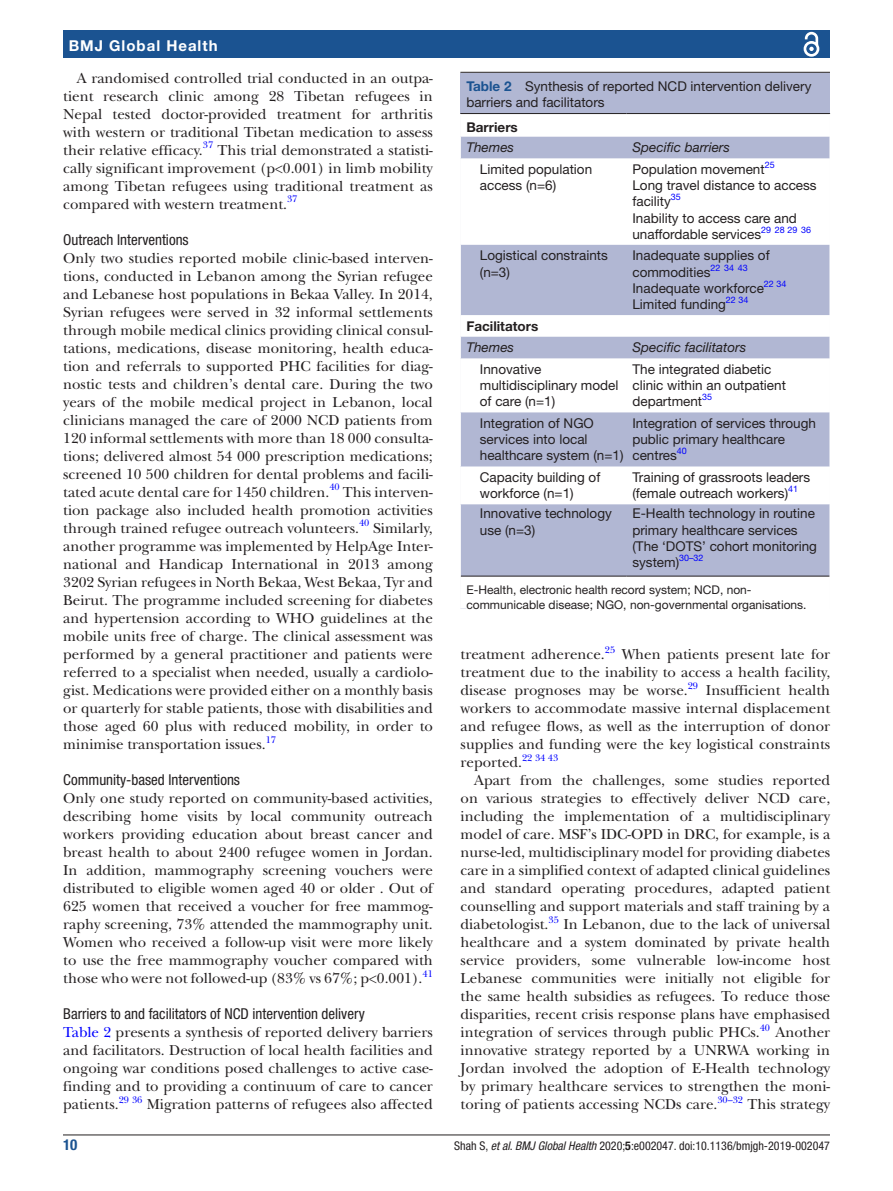
<style>
.page{position:relative;width:893px;height:1191px;background:#fff}
.page>*{position:absolute;margin:0;border:0;box-sizing:border-box;transform-origin:0 0}
.t1{font:15px/18px "New Baskerville";color:#231f20;text-align:justify}
.t2{font:condensed 15px "Helvetica Neue LT Std";color:#231f20}
.t3{font:700 15px "Helvetica Neue LT Std";letter-spacing:.065em;color:#fff}
.t4{font:700 condensed 15px "Helvetica Neue LT Std";color:#1b5391}
.t5{font:13.5px/16.2px "Helvetica Neue LT Std";color:#231f20}
.t6{font:italic 13.5px "Helvetica Neue LT Std";color:#231f20}
.t7{font:700 13.5px "Helvetica Neue LT Std";color:#231f20}
.t8{font:12px/15px "Helvetica Neue LT Std";color:#231f20}
.t9{font:condensed 12px "Helvetica Neue LT Std";color:#231f20}
.t10{font:9.9px "New Baskerville";color:#00f}
.t11{font:9px "Helvetica Neue LT Std";color:#00f}
.s1{color:#00f}
.s2{font-weight:700;color:#1b5391}
.s3{font-style:italic}
.s4{font-weight:700}
</style>
<div class="page">
<hr style="left:63px;top:1134px;width:767px;height:1px;background:#231f20">
<div style="left:63px;top:31px;width:767px;height:27px;background:#1b5391"></div>
<svg style="left:803px;top:31px;width:17px;height:26px"></svg>
<div style="left:460px;top:73px;width:370px;height:535px;background:#b1b7d3"></div>
<hr style="left:460px;top:72px;width:370px;height:1px;background:#231f20">
<svg style="left:461px;top:114px;width:369px;height:494px;fill:#fff"></svg>
<hr style="left:460px;top:113px;width:166px;height:1px;background:#231f20">
<hr style="left:626px;top:113px;width:204px;height:1px;background:#231f20">
<hr style="left:460px;top:576px;width:166px;height:1px;background:#231f20">
<hr style="left:626px;top:576px;width:204px;height:1px;background:#231f20">
<svg style="left:460px;top:114px;width:1px;height:44px"></svg>
<hr style="left:460px;top:158px;width:1px;height:87px;background:#fff">
<hr style="left:460px;top:245px;width:1px;height:70px;background:#fff">
<svg style="left:460px;top:315px;width:1px;height:43px"></svg>
<hr style="left:460px;top:358px;width:1px;height:54px;background:#fff">
<hr style="left:460px;top:412px;width:1px;height:54px;background:#fff">
<hr style="left:460px;top:466px;width:1px;height:38px;background:#fff">
<hr style="left:460px;top:504px;width:1px;height:72px;background:#fff">
<hr style="left:460px;top:576px;width:1px;height:32px;background:#fff">
<p class="t3" style="left:69px;top:36px;width:150px">BMJ Global Health</p>
<p class="t1" style="left:63px;top:69px;width:371px;text-indent:14px">A randomised controlled trial conducted in an outpa&shy;tient research clinic among 28 Tibetan refugees in Nepal tested doctor-provided treatment for arthritis with western or traditional Tibetan medication to assess their relative efficacy.</p>
<p class="t10" style="left:203px;top:139px;width:12px">37</p>
<p class="t1" style="left:63px;top:141px;width:371px;text-indent:154px">This trial demonstrated a statisti&shy;cally significant improvement (p&lt;0.001) in limb mobility among Tibetan refugees using traditional treatment as compared with western treatment.</p>
<p class="t10" style="left:287px;top:193px;width:12px">37</p>
<p class="t2" style="left:63px;top:231px;width:127px">Outreach Interventions</p>
<p class="t1" style="left:63px;top:249px;width:371px">Only two studies reported mobile clinic-based interven&shy;tions, conducted in Lebanon among the Syrian refugee and Lebanese host populations in Bekaa Valley. In 2014, Syrian refugees were served in 32 informal settlements through mobile medical clinics providing clinical consul&shy;tations, medications, disease monitoring, health educa&shy;tion and referrals to supported PHC facilities for diag&shy;nostic tests and children’s dental care. During the two years of the mobile medical project in Lebanon, local clinicians managed the care of 2000 NCD patients from 120 informal settlements with more than 18 000 consulta&shy;tions; delivered almost 54 000 prescription medications; screened 10 500 children for dental problems and facili&shy;tated acute dental care for 1450 children.<sup>40</sup> This interven&shy;tion package also included health promotion activities through trained refugee outreach volunteers.</p>
<p class="t10" style="left:359px;top:517px;width:12px">40</p>
<p class="t1" style="left:63px;top:519px;width:371px;text-indent:310px">Similarly, another programme was implemented by HelpAge Inter&shy;national and Handicap International in 2013 among 3202 Syrian refugees in North Bekaa, West Bekaa, Tyr and Beirut. The programme included screening for diabetes and hypertension according to WHO guidelines at the mobile units free of charge. The clinical assessment was performed by a general practitioner and patients were referred to a specialist when needed, usually a cardiolo&shy;gist. Medications were provided either on a monthly basis or quarterly for stable patients, those with disabilities and those aged 60 plus with reduced mobility, in order to minimise transportation issues.<sup>17</sup></p>
<p class="t2" style="left:63px;top:771px;width:178px">Community-based Interventions</p>
<p class="t1" style="left:63px;top:789px;width:371px">Only one study reported on community-based activities, describing home visits by local community outreach workers providing education about breast cancer and breast health to about 2400 refugee women in Jordan.<br>In addition, mammography screening vouchers were distributed to eligible women aged 40 or older . Out of 625 women that received a voucher for free mammog&shy;raphy screening, 73% attended the mammography unit.<br>Women who received a follow-up visit were more likely to use the free mammography voucher compared with those who were not followed-up (83% vs 67%; p&lt;0.001).<sup>41</sup></p>
<p class="t2" style="left:63px;top:1005px;width:303px">Barriers to and facilitators of NCD intervention delivery</p>
<p class="t1" style="left:63px;top:1023px;width:371px"><span class="s1">Table 2</span> presents a synthesis of reported delivery barriers and facilitators. Destruction of local health facilities and ongoing war conditions posed challenges to active case&shy;finding and to providing a continuum of care to cancer patients.<sup>29</sup> <sup>36</sup> Migration patterns of refugees also affected</p>
<p class="t5" style="left:466px;top:77px;width:347px"><span class="s2">Table 2</span> Synthesis of reported NCD intervention delivery barriers and facilitators</p>
<p class="t7" style="left:466px;top:119px;width:53px">Barriers</p>
<p class="t6" style="left:466px;top:139px;width:49px">Themes</p>
<p class="t6" style="left:632px;top:139px;width:99px">Specific barriers</p>
<p class="t5" style="left:480px;top:161px;width:114px">Limited population access (n=6)</p>
<p class="t5" style="left:632px;top:161px;width:134px">Population movement</p>
<p class="t11" style="left:765px;top:159px;width:11px">25</p>
<p class="t5" style="left:632px;top:177px;width:186px">Long travel distance to access facility<sup>35<br></sup>Inability to access care and unaffordable services<sup>29</sup> <sup>28</sup> <sup>29</sup> <sup>36</sup></p>
<p class="t5" style="left:480px;top:247px;width:130px">Logistical constraints (n=3)</p>
<p class="t5" style="left:632px;top:247px;width:155px">Inadequate supplies of commodities<sup>22</sup> <sup>34</sup> <sup>43<br></sup>Inadequate workforce<sup>22</sup> <sup>34<br></sup>Limited funding<sup>22</sup> <sup>34</sup></p>
<p class="t7" style="left:466px;top:317px;width:73px">Facilitators</p>
<p class="t6" style="left:466px;top:339px;width:49px">Themes</p>
<p class="t6" style="left:632px;top:339px;width:115px">Specific facilitators</p>
<p class="t5" style="left:480px;top:361px;width:140px">Innovative multidisciplinary model of care (n=1)</p>
<p class="t5" style="left:632px;top:361px;width:155px">The integrated diabetic clinic within an outpatient department</p>
<p class="t11" style="left:702px;top:392px;width:11px">35</p>
<p class="t5" style="left:480px;top:415px;width:145px">Integration of NGO services into local healthcare system (n=1)</p>
<p class="t5" style="left:632px;top:415px;width:185px">Integration of services through public primary healthcare centres<sup>40</sup></p>
<p class="t5" style="left:480px;top:469px;width:122px">Capacity building of workforce (n=1)</p>
<p class="t5" style="left:632px;top:469px;width:179px">Training of grassroots leaders (female outreach workers)<sup>41</sup></p>
<p class="t5" style="left:480px;top:505px;width:134px">Innovative technology use (n=3)</p>
<p class="t5" style="left:632px;top:505px;width:186px">E-Health technology in routine primary healthcare services (The ‘DOTS’ cohort monitoring system)<sup>30–32</sup></p>
<p class="t8" style="left:466px;top:582px;width:342px">E-Health, electronic health record system; NCD, non&shy;communicable disease; NGO, non-governmental organisations.</p>
<p class="t1" style="left:461px;top:645px;width:146px">treatment adherence.</p>
<p class="t10" style="left:605px;top:643px;width:12px">25</p>
<p class="t1" style="left:461px;top:645px;width:371px;text-indent:161px">When patients present late for treatment due to the inability to access a health facility, disease prognoses may be worse.</p>
<p class="t10" style="left:688px;top:679px;width:12px">29</p>
<p class="t1" style="left:461px;top:681px;width:371px;text-indent:245px">Insufficient health workers to accommodate massive internal displacement and refugee flows, as well as the interruption of donor supplies and funding were the key logistical constraints reported.</p>
<p class="t10" style="left:522px;top:751px;width:38px">22 34 43</p>
<p class="t1" style="left:461px;top:771px;width:371px;text-indent:14px">Apart from the challenges, some studies reported on various strategies to effectively deliver NCD care, including the implementation of a multidisciplinary model of care. MSF’s IDC-OPD in DRC, for example, is a nurse-led, multidisciplinary model for providing diabetes care in a simplified context of adapted clinical guidelines and standard operating procedures, adapted patient counselling and support materials and staff training by a diabetologist.</p>
<p class="t10" style="left:548px;top:913px;width:12px">35</p>
<p class="t1" style="left:461px;top:915px;width:371px;text-indent:103px">In Lebanon, due to the lack of universal healthcare and a system dominated by private health service providers, some vulnerable low-income host Lebanese communities were initially not eligible for the same health subsidies as refugees. To reduce those disparities, recent crisis response plans have emphasised integration of services through public PHCs.</p>
<p class="t10" style="left:760px;top:1021px;width:12px">40</p>
<p class="t1" style="left:461px;top:1023px;width:371px;text-indent:315px">Another innovative strategy reported by a UNRWA working in Jordan involved the adoption of E-Health technology by primary healthcare services to strengthen the moni&shy;toring of patients accessing NCDs care.<sup>30–32</sup> This strategy</p>
<p class="t4" style="left:63px;top:1135px;width:16px">10</p>
<p class="t9" style="left:454px;top:1138px;width:377px">Shah S, <span class="s3">et al</span>. <span class="s3">BMJ Global Health</span> 2020;<span class="s4">5</span>:e002047. doi:10.1136/bmjgh-2019-002047</p>
</div>
